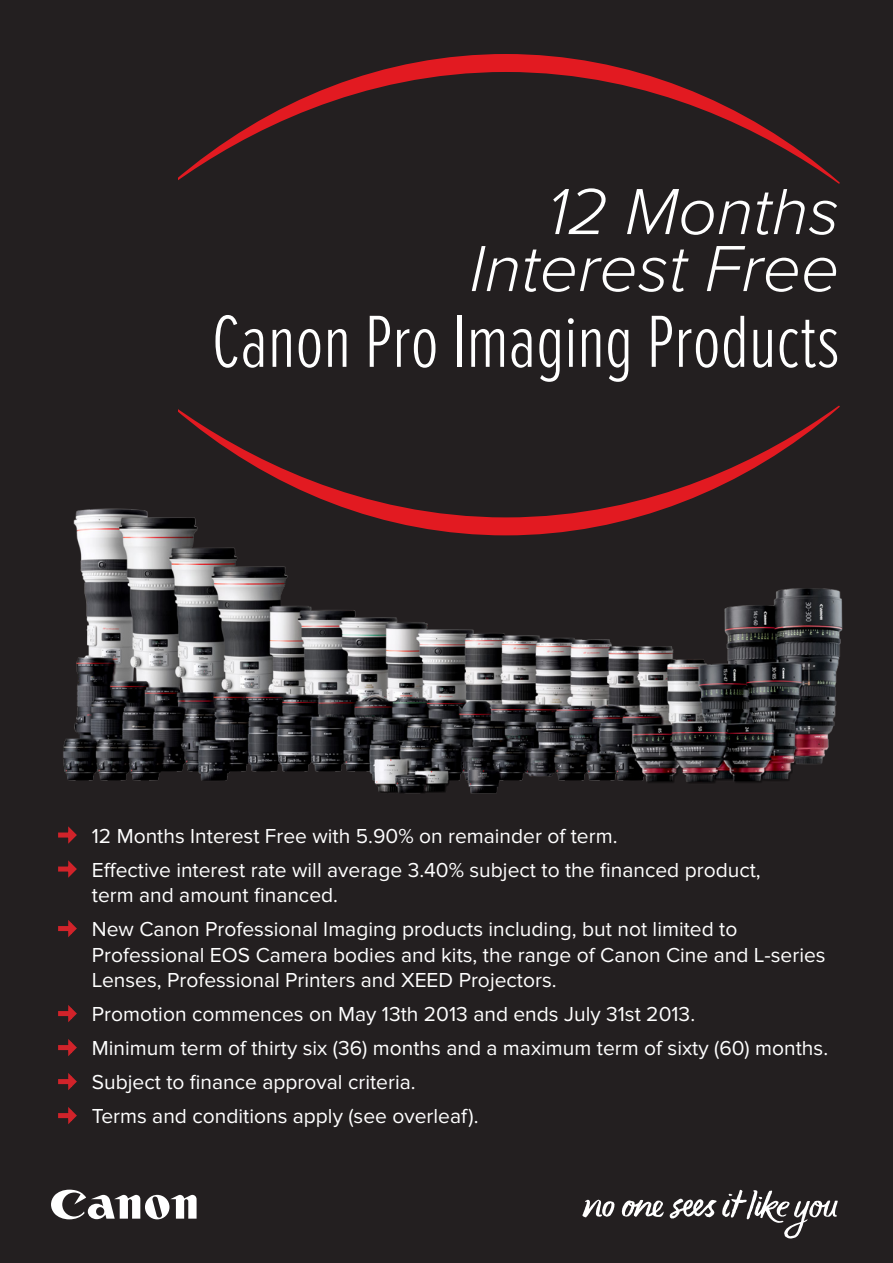
<style>
.page{position:relative;width:893px;height:1263px;background:#231f20}
.page>*{position:absolute;margin:0;border:0;box-sizing:border-box;transform-origin:0 0}
.subhead{font:300 76.5px "Proxima Nova Ex Cn";color:#fff}
.subhead-2{font:italic 300 67.5px/57px "Proxima Nova A";color:#fff;text-align:right}
.bullet{font:21px/25.5px "Proxima Nova";color:#fff}
</style>
<div class="page">
<svg style="left:179px;top:54px;width:661px;height:130px"></svg>
<svg style="left:179px;top:406px;width:661px;height:85px"></svg>
<svg style="left:51px;top:1189px;width:146px;height:30px"></svg>
<img style="left:63px;top:491px;width:780px;height:303px">
<svg style="left:582px;top:1189px;width:256px;height:49px"></svg>
<svg style="left:58px;top:826px;width:19px;height:18px"></svg>
<svg style="left:58px;top:860px;width:19px;height:18px"></svg>
<svg style="left:58px;top:920px;width:19px;height:17px"></svg>
<svg style="left:58px;top:1005px;width:19px;height:17px"></svg>
<svg style="left:58px;top:1039px;width:19px;height:17px"></svg>
<svg style="left:58px;top:1073px;width:19px;height:17px"></svg>
<svg style="left:58px;top:1107px;width:19px;height:17px"></svg>
<p class="subhead-2" style="left:470px;top:182px;width:371px">12 Months<br>Interest Free</p>
<p class="subhead" style="left:212px;top:299px;width:629px">Canon Pro Imaging Products</p>
<p class="bullet" style="left:92px;top:823px;width:527px">12 Months Interest Free with 5.90% on remainder of term.</p>
<p class="bullet" style="left:92px;top:857px;width:670px">Effective interest rate will average 3.40% subject to the financed product, term and amount financed.</p>
<p class="bullet" style="left:92px;top:917px;width:735px">New Canon Professional Imaging products including, but not limited to<br>Professional EOS Camera bodies and kits, the range of Canon Cine and L-series<br>Lenses, Professional Printers and XEED Projectors.</p>
<p class="bullet" style="left:92px;top:1002px;width:605px">Promotion commences on May 13th 2013 and ends July 31st 2013.</p>
<p class="bullet" style="left:92px;top:1036px;width:738px">Minimum term of thirty six (36) months and a maximum term of sixty (60) months.</p>
<p class="bullet" style="left:92px;top:1070px;width:325px">Subject to finance approval criteria.</p>
<p class="bullet" style="left:92px;top:1104px;width:388px">Terms and conditions apply (see overleaf).</p>
</div>
